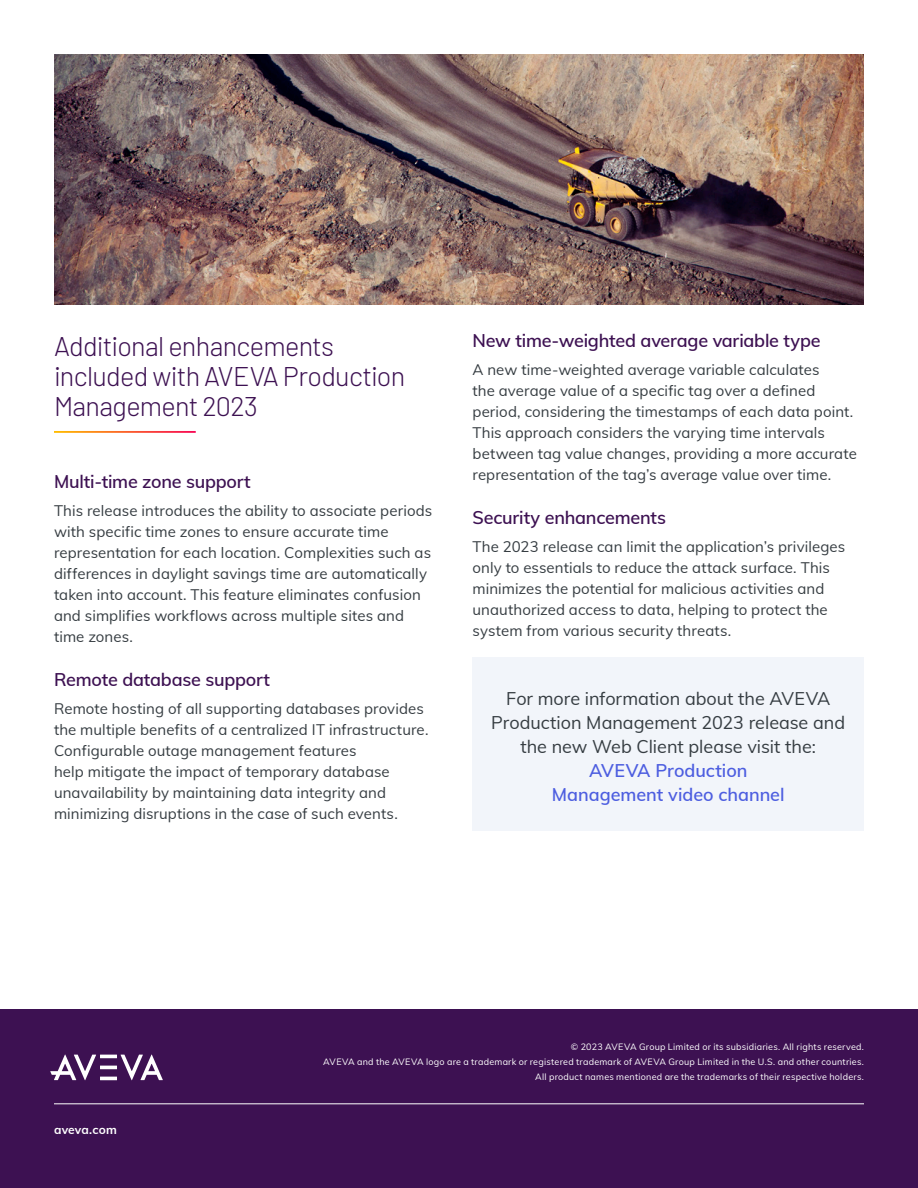
<style>
.page{position:relative;width:918px;height:1188px;background:#fff}
.page>*{position:absolute;margin:0;border:0;box-sizing:border-box;transform-origin:0 0}
.H3_Internal_Pages{font:300 27px/30px "Barlow";letter-spacing:-.025em;color:#3d1152}
.Body_Copy{font:18px/24px "Muli";color:#363d42;text-align:center}
.S1_Subheadlines_1{font:600 18px "Muli";letter-spacing:-.01em;color:#3d1152}
.Body_Copy-2{font:15px/21px "Muli";letter-spacing:.005em;color:#363d42}
.Back_Cover_Footer_URL{font:700 12px "Muli";letter-spacing:.015em;color:#fff}
.Back_Cover_Copyright{font:9px "Muli";letter-spacing:.025em;color:#fff}
.s1{font-weight:600;color:#4d5ee0}
</style>
<div class="page">
<div style="left:0;top:1010px;width:918px;height:178px;background:#3d1152"></div>
<hr style="left:54px;top:1104px;width:810px;height:1px;background:#fff">
<hr style="left:100px;top:1077px;width:17px;height:3px;background:#fff">
<hr style="left:100px;top:1066px;width:17px;height:3px;background:#fff">
<hr style="left:100px;top:1055px;width:17px;height:3px;background:#fff">
<svg style="left:50px;top:1055px;width:46px;height:25px"></svg>
<svg style="left:121px;top:1055px;width:42px;height:25px"></svg>
<img style="left:54px;top:54px;width:810px;height:251px">
<div style="left:472px;top:657px;width:392px;height:174px;background:#f2f5fa"></div>
<p class="H3_Internal_Pages" style="left:54px;top:330px;width:353px">Additional enhancements included with AVEVA Production<br>Management 2023</p>
<p class="S1_Subheadlines_1" style="left:54px;top:469px;width:198px">Multi-time zone support</p>
<p class="Body_Copy-2" style="left:54px;top:500px;width:380px">This release introduces the ability to associate periods with specific time zones to ensure accurate time representation for each location. Complexities such as differences in daylight savings time are automatically taken into account. This feature eliminates confusion and simplifies workflows across multiple sites and time zones.</p>
<p class="S1_Subheadlines_1" style="left:54px;top:667px;width:217px">Remote database support</p>
<p class="Body_Copy-2" style="left:54px;top:698px;width:376px">Remote hosting of all supporting databases provides the multiple benefits of a centralized IT infrastructure.<br>Configurable outage management features<br>help mitigate the impact of temporary database unavailability by maintaining data integrity and minimizing disruptions in the case of such events.</p>
<p class="S1_Subheadlines_1" style="left:472px;top:328px;width:350px">New time-weighted average variable type</p>
<p class="Body_Copy-2" style="left:472px;top:359px;width:386px">A new time-weighted average variable calculates<br>the average value of a specific tag over a defined period, considering the timestamps of each data point.<br>This approach considers the varying time intervals between tag value changes, providing a more accurate representation of the tag’s average value over time.</p>
<p class="S1_Subheadlines_1" style="left:472px;top:505px;width:195px">Security enhancements</p>
<p class="Body_Copy-2" style="left:472px;top:536px;width:374px">The 2023 release can limit the application’s privileges only to essentials to reduce the attack surface. This minimizes the potential for malicious activities and unauthorized access to data, helping to protect the system from various security threats.</p>
<p class="Body_Copy" style="left:491px;top:685px;width:355px">For more information about the AVEVA<br>Production Management 2023 release and the new Web Client please visit the:<br><span class="s1">AVEVA Production<br>Management video channel</span></p>
<p class="Back_Cover_Footer_URL" style="left:54px;top:1121px;width:64px">aveva.com</p>
<p class="Back_Cover_Copyright" style="left:571px;top:1040px;width:295px">© 2023 AVEVA Group Limited or its subsidiaries. All rights reserved.</p>
<p class="Back_Cover_Copyright" style="left:323px;top:1055px;width:542px">AVEVA and the AVEVA logo are a trademark or registered trademark of AVEVA Group Limited in the U.S. and other countries.</p>
<p class="Back_Cover_Copyright" style="left:535px;top:1070px;width:330px">All product names mentioned are the trademarks of their respective holders.</p>
</div>
